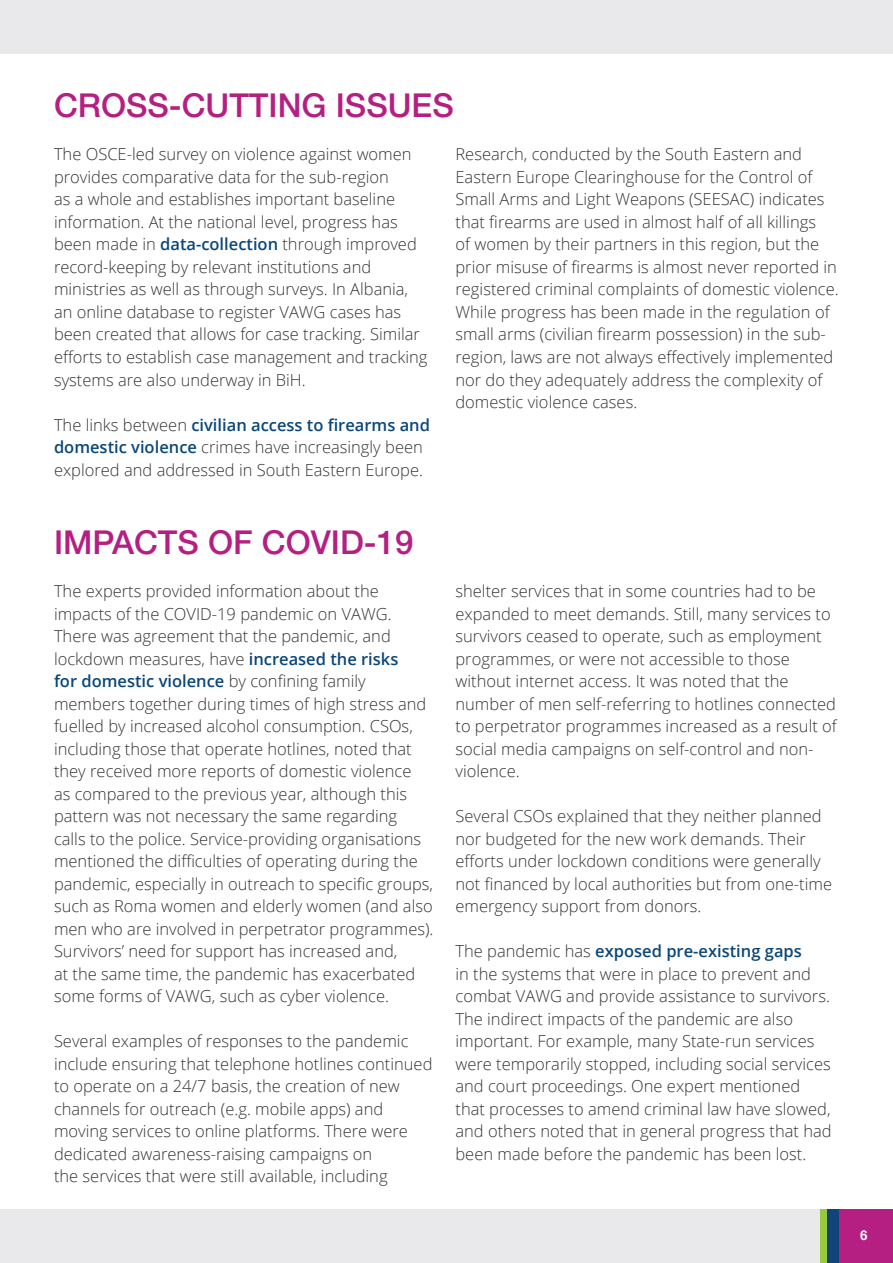
<style>
.page{position:relative;width:893px;height:1263px;background:#fff}
.page>*{position:absolute;margin:0;border:0;box-sizing:border-box;transform-origin:0 0}
.t1{font:500 33px "Helvetica Neue";color:#b51f82}
.t2{font:300 16.5px/22.5px "Open Sans";color:#323332}
.t3{font:700 13.5px "Helvetica";color:#fff}
.s1{font-weight:600;color:#0a477a}
</style>
<div class="page">
<div style="left:0;top:1209px;width:893px;height:54px;background:#e9e9eb"></div>
<div style="left:821px;top:1209px;width:72px;height:54px;background:#99ca3e"></div>
<div style="left:0;top:0;width:893px;height:54px;background:#e9e9eb"></div>
<div style="left:827px;top:1209px;width:66px;height:54px;background:#0f457a"></div>
<div style="left:840px;top:1209px;width:53px;height:54px;background:#b51f82"></div>
<p class="t1" style="left:54px;top:86px;width:401px">CROSS-CUTTING ISSUES</p>
<p class="t2" style="left:54px;top:143px;width:375px">The OSCE-led survey on violence against women provides comparative data for the sub-region<br>as a whole and establishes important baseline information. At the national level, progress has been made in <span class="s1">data-collection</span> through improved record-keeping by relevant institutions and ministries as well as through surveys. In Albania, an online database to register VAWG cases has been created that allows for case tracking. Similar efforts to establish case management and tracking systems are also underway in BiH.</p>
<p class="t2" style="left:54px;top:413px;width:378px">The links between <span class="s1">civilian access to firearms and domestic violence</span> crimes have increasingly been explored and addressed in South Eastern Europe.</p>
<p class="t1" style="left:54px;top:523px;width:361px">IMPACTS OF COVID-19</p>
<p class="t2" style="left:54px;top:580px;width:381px">The experts provided information about the impacts of the COVID-19 pandemic on VAWG.<br>There was agreement that the pandemic, and lockdown measures, have <span class="s1">increased the risks<br>for domestic violence</span> by confining family members together during times of high stress and fuelled by increased alcohol consumption. CSOs, including those that operate hotlines, noted that they received more reports of domestic violence<br>as compared to the previous year, although this pattern was not necessary the same regarding<br>calls to the police. Service-providing organisations mentioned the difficulties of operating during the pandemic, especially in outreach to specific groups, such as Roma women and elderly women (and also men who are involved in perpetrator programmes).<br>Survivors’ need for support has increased and,<br>at the same time, the pandemic has exacerbated some forms of VAWG, such as cyber violence.</p>
<p class="t2" style="left:54px;top:1030px;width:380px">Several examples of responses to the pandemic include ensuring that telephone hotlines continued to operate on a 24/7 basis, the creation of new channels for outreach (e.g. mobile apps) and moving services to online platforms. There were dedicated awareness-raising campaigns on<br>the services that were still available, including</p>
<p class="t2" style="left:455px;top:143px;width:385px">Research, conducted by the South Eastern and Eastern Europe Clearinghouse for the Control of Small Arms and Light Weapons (SEESAC) indicates that firearms are used in almost half of all killings<br>of women by their partners in this region, but the prior misuse of firearms is almost never reported in registered criminal complaints of domestic violence.<br>While progress has been made in the regulation of small arms (civilian firearm possession) in the sub&shy;region, laws are not always effectively implemented nor do they adequately address the complexity of domestic violence cases.</p>
<p class="t2" style="left:455px;top:580px;width:383px">shelter services that in some countries had to be expanded to meet demands. Still, many services to survivors ceased to operate, such as employment programmes, or were not accessible to those without internet access. It was noted that the number of men self-referring to hotlines connected to perpetrator programmes increased as a result of social media campaigns on self-control and non&shy;violence.</p>
<p class="t2" style="left:455px;top:805px;width:378px">Several CSOs explained that they neither planned nor budgeted for the new work demands. Their efforts under lockdown conditions were generally not financed by local authorities but from one-time emergency support from donors.</p>
<p class="t2" style="left:455px;top:940px;width:378px">The pandemic has <span class="s1">exposed pre-existing gaps<br></span>in the systems that were in place to prevent and combat VAWG and provide assistance to survivors.<br>The indirect impacts of the pandemic are also important. For example, many State-run services were temporarily stopped, including social services and court proceedings. One expert mentioned that processes to amend criminal law have slowed, and others noted that in general progress that had been made before the pandemic has been lost.</p>
<p class="t3" style="left:860px;top:1224px;width:9px">6</p>
</div>
